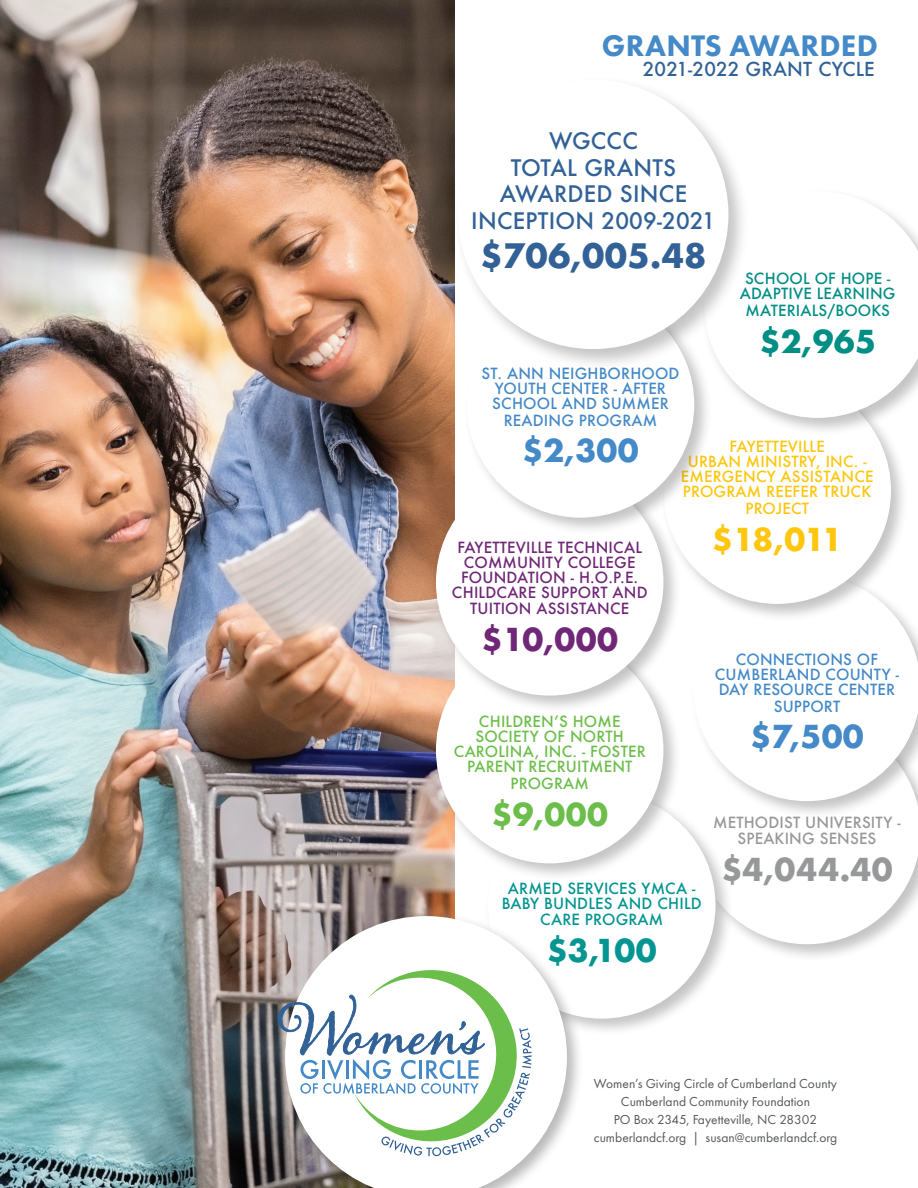
<style>
.page{position:relative;width:918px;height:1188px;background:#fff}
.page>*{position:absolute;margin:0;border:0;box-sizing:border-box;transform-origin:0 0}
.t1{font:700 32.85px "Futura";letter-spacing:.01em;color:#316196}
.t2{font:800 30.9px "Futura PT";letter-spacing:.01em;color:#4489c8}
.t3{font:700 30.75px "Futura";letter-spacing:.01em;color:#4489c8}
.t4{font:700 30.75px "Futura";color:#979899}
.t5{font:700 30.75px "Futura";color:#fec60d}
.t6{font:700 30.75px "Futura";color:#702777}
.t7{font:700 30.75px "Futura";color:#029591}
.t8{font:700 30.75px "Futura";color:#6cbe4b}
.t9{font:700 30.75px "Futura";color:#008e85}
.t10{font:500 22.2px/26.5px "Futura";letter-spacing:.01em;color:#316196;text-align:center}
.t11{font:500 18.75px "Futura";letter-spacing:.01em;color:#316196}
.t12{font:500 15px/15px "Futura";letter-spacing:.01em;color:#4489c8;text-align:center}
.t13{font:500 15px/15px "Futura";letter-spacing:.01em;color:#702777;text-align:center}
.t14{font:500 15px/15px "Futura";letter-spacing:.01em;color:#fec60d;text-align:center}
.t15{font:500 15px/15px "Futura";letter-spacing:.01em;color:#6cbe4b;text-align:center}
.t16{font:500 15px/15px "Futura";letter-spacing:.01em;color:#029591;text-align:center}
.t17{font:500 15px/15px "Futura";letter-spacing:.01em;color:#008e85;text-align:center}
.t18{font:500 15px/16.5px "Futura";letter-spacing:.01em;color:#979899;text-align:center}
.t19{font:13.5px/18px "Futura PT";color:#54565a;text-align:center}
</style>
<div class="page">
<img style="left:0;top:0;width:455px;height:1188px">
<div style="left:690px;top:715px;width:228px;height:247px;background:#231f20;opacity:.26"></div>
<svg style="left:734px;top:819px;width:184px;height:125px"></svg>
<div style="left:485px;top:789px;width:249px;height:248px;background:#231f20;opacity:.26"></div>
<div style="left:488px;top:792px;width:228px;height:227px;background:#fff;border-radius:50%"></div>
<div style="left:281px;top:912px;width:304px;height:276px;background:#231f20;opacity:.31"></div>
<svg style="left:285px;top:916px;width:282px;height:272px"></svg>
<svg style="left:278px;top:969px;width:254px;height:187px"></svg>
<div style="left:433px;top:634px;width:248px;height:247px;background:#231f20;opacity:.26"></div>
<div style="left:436px;top:637px;width:227px;height:226px;background:#fff;border-radius:50%"></div>
<div style="left:690px;top:572px;width:228px;height:247px;background:#231f20;opacity:.26"></div>
<svg style="left:693px;top:575px;width:225px;height:226px"></svg>
<div style="left:661px;top:375px;width:248px;height:247px;background:#231f20;opacity:.26"></div>
<div style="left:663px;top:377px;width:228px;height:227px;background:#fff;border-radius:50%"></div>
<div style="left:701px;top:189px;width:217px;height:247px;background:#231f20;opacity:.26"></div>
<svg style="left:712px;top:191px;width:206px;height:227px"></svg>
<div style="left:433px;top:466px;width:248px;height:248px;background:#231f20;opacity:.26"></div>
<div style="left:436px;top:469px;width:227px;height:227px;background:#fff;border-radius:50%"></div>
<div style="left:464px;top:288px;width:248px;height:248px;background:#231f20;opacity:.26"></div>
<div style="left:467px;top:291px;width:227px;height:227px;background:#fff;border-radius:50%"></div>
<div style="left:454px;top:76px;width:296px;height:294px;background:#231f20;opacity:.26"></div>
<div style="left:458px;top:80px;width:270px;height:269px;background:#fff;border-radius:50%"></div>
<h2 class="t2" style="left:602px;top:26px;width:277px">GRANTS AWARDED</h2>
<h3 class="t11" style="left:643px;top:57px;width:233px">2021-2022 GRANT CYCLE</h3>
<h3 class="t10" style="left:471px;top:127px;width:246px">WGCCC<br>TOTAL GRANTS<br>AWARDED SINCE<br>INCEPTION 2009-2021</h3>
<h1 class="t1" style="left:480px;top:232px;width:228px">$706,005.48</h1>
<p class="t17" style="left:740px;top:271px;width:157px">SCHOOL OF HOPE -<br>ADAPTIVE LEARNING</p>
<p class="t17" style="left:746px;top:303px;width:146px">MATERIALS/BOOKS</p>
<h3 class="t9" style="left:759px;top:319px;width:118px">$2,965</h3>
<p class="t12" style="left:481px;top:366px;width:200px">ST. ANN NEIGHBORHOOD<br>YOUTH CENTER - AFTER<br>SCHOOL AND SUMMER</p>
<p class="t12" style="left:504px;top:412px;width:155px">READING PROGRAM</p>
<h3 class="t3" style="left:522px;top:429px;width:118px">$2,300</h3>
<p class="t14" style="left:681px;top:439px;width:194px">FAYETTEVILLE<br>URBAN MINISTRY, INC. -<br>EMERGENCY ASSISTANCE<br>PROGRAM REEFER TRUCK</p>
<p class="t14" style="left:745px;top:501px;width:65px">PROJECT</p>
<h3 class="t5" style="left:712px;top:517px;width:132px">$18,011</h3>
<p class="t13" style="left:452px;top:539px;width:197px">FAYETTEVILLE TECHNICAL<br>COMMUNITY COLLEGE<br>FOUNDATION - H.O.P.E.<br>CHILDCARE SUPPORT AND</p>
<p class="t13" style="left:470px;top:601px;width:161px">TUITION ASSISTANCE</p>
<h3 class="t6" style="left:481px;top:617px;width:138px">$10,000</h3>
<p class="t12" style="left:715px;top:652px;width:186px">CONNECTIONS OF<br>CUMBERLAND COUNTY -<br>DAY RESOURCE CENTER</p>
<p class="t12" style="left:774px;top:698px;width:68px">SUPPORT</p>
<h3 class="t3" style="left:750px;top:715px;width:115px">$7,500</h3>
<p class="t15" style="left:454px;top:714px;width:193px">CHILDREN’S HOME<br>SOCIETY OF NORTH<br>CAROLINA, INC. - FOSTER<br>PARENT RECRUITMENT</p>
<p class="t15" style="left:511px;top:776px;width:80px">PROGRAM</p>
<h3 class="t8" style="left:491px;top:792px;width:118px">$9,000</h3>
<p class="t18" style="left:713px;top:814px;width:189px">METHODIST UNIVERSITY -<br>SPEAKING SENSES</p>
<h3 class="t4" style="left:721px;top:847px;width:173px">$4,044.40</h3>
<p class="t16" style="left:502px;top:881px;width:201px">ARMED SERVICES YMCA -<br>BABY BUNDLES AND CHILD</p>
<p class="t16" style="left:540px;top:912px;width:125px">CARE PROGRAM</p>
<h3 class="t7" style="left:547px;top:929px;width:112px">$3,100</h3>
<p class="t19" style="left:594px;top:1075px;width:245px">Women’s Giving Circle of Cumberland County Cumberland Community Foundation<br>PO Box 2345, Fayetteville, NC 28302 cumberlandcf.org | susan@cumberlandcf.org</p>
</div>
